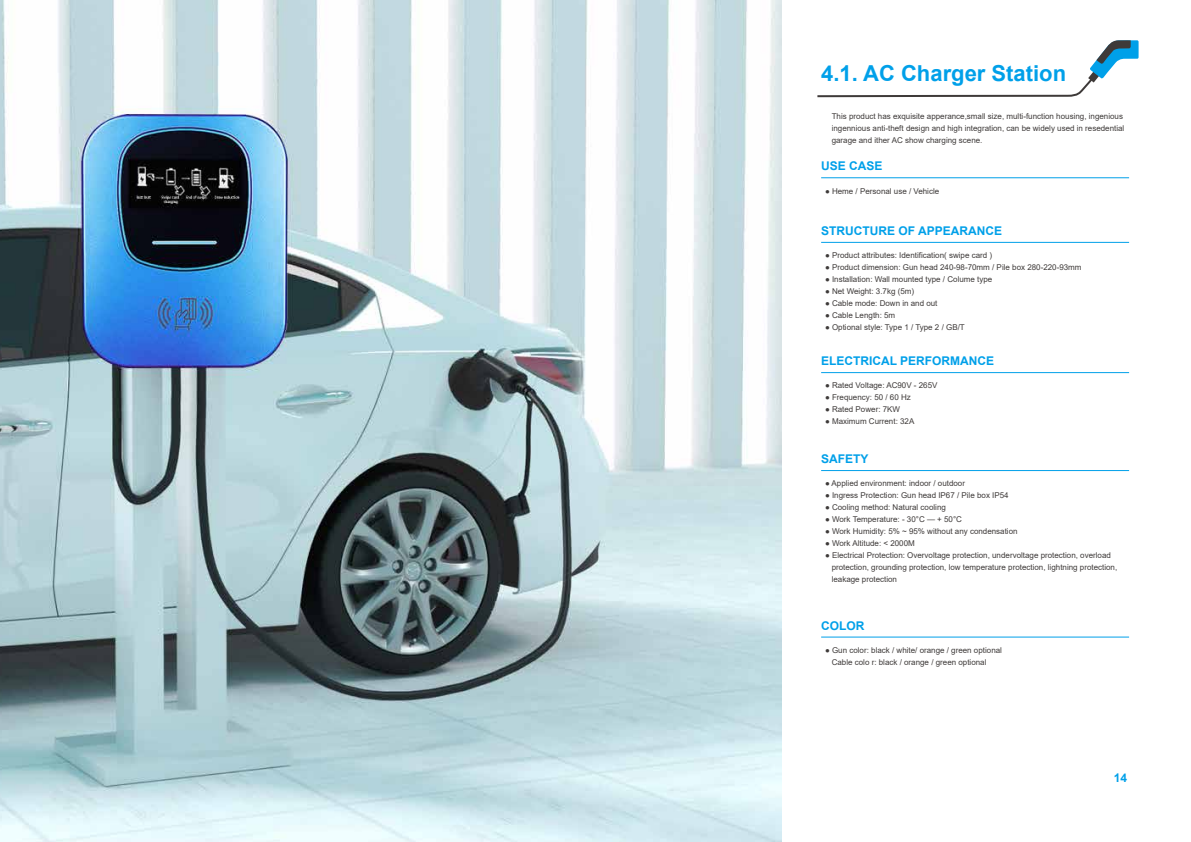
<style>
.page{position:relative;width:1191px;height:842px;background:#fff}
.page>*{position:absolute;margin:0;border:0;box-sizing:border-box;transform-origin:0 0}
.t1{font:700 22px "Arial";color:#00a0e9}
.t2{font:700 12px "Arial";color:#00a0e9}
.t3{font:8px/12px "Arial";color:#3e3a39}
</style>
<div class="page">
<img style="left:0;top:0;width:782px;height:842px">
<svg style="left:817px;top:40px;width:321px;height:58px"></svg>
<hr style="left:821px;top:177px;width:308px;height:1px;background:#00a0e9">
<hr style="left:821px;top:242px;width:308px;height:1px;background:#00a0e9">
<hr style="left:821px;top:372px;width:308px;height:1px;background:#00a0e9">
<hr style="left:821px;top:470px;width:308px;height:1px;background:#00a0e9">
<hr style="left:821px;top:636px;width:308px;height:1px;background:#00a0e9">
<h1 class="t1" style="left:821px;top:58px;width:246px">4.1. AC Charger Station</h1>
<p class="t3" style="left:831px;top:110px;width:294px">This product has exquisite apperance,small size, multi-function housing, ingenious ingennious anti-theft design and high integration, can be widely used in resedential garage and ither AC show charging scene.</p>
<h2 class="t2" style="left:821px;top:158px;width:63px">USE CASE</h2>
<p class="t3" style="left:825px;top:185px;width:116px">● Heme / Personal use / Vehicle</p>
<h2 class="t2" style="left:821px;top:222px;width:182px">STRUCTURE OF APPEARANCE</h2>
<p class="t3" style="left:825px;top:249px;width:169px">● Product attributes: Identification( swipe card )</p>
<p class="t3" style="left:825px;top:261px;width:258px">● Product dimension: Gun head 240-98-70mm / Pile box 280-220-93mm</p>
<p class="t3" style="left:825px;top:273px;width:169px">● Installation: Wall mounted type / Colume type</p>
<p class="t3" style="left:825px;top:285px;width:91px">● Net Weight: 3.7kg (5m)</p>
<p class="t3" style="left:825px;top:297px;width:114px">● Cable mode: Down in and out</p>
<p class="t3" style="left:825px;top:309px;width:72px">● Cable Length: 5m</p>
<p class="t3" style="left:825px;top:321px;width:141px">● Optional style: Type 1 / Type 2 / GB/T</p>
<h2 class="t2" style="left:821px;top:352px;width:175px">ELECTRICAL PERFORMANCE</h2>
<p class="t3" style="left:825px;top:380px;width:114px">● Rated Voltage: AC90V - 265V</p>
<p class="t3" style="left:825px;top:392px;width:87px">● Frequency: 50 / 60 Hz</p>
<p class="t3" style="left:825px;top:404px;width:77px">● Rated Power: 7KW</p>
<p class="t3" style="left:825px;top:416px;width:91px">● Maximum Current: 32A</p>
<h2 class="t2" style="left:821px;top:450px;width:49px">SAFETY</h2>
<p class="t3" style="left:825px;top:478px;width:142px">● Applied environment: indoor / outdoor</p>
<p class="t3" style="left:825px;top:490px;width:185px">● Ingress Protection: Gun head IP67 / Pile box IP54</p>
<p class="t3" style="left:825px;top:502px;width:122px">● Cooling method: Natural cooling</p>
<p class="t3" style="left:825px;top:514px;width:138px">● Work Temperature: - 30°C — + 50°C</p>
<p class="t3" style="left:825px;top:526px;width:194px">● Work Humidity: 5% ~ 95% without any condensation</p>
<p class="t3" style="left:825px;top:538px;width:91px">● Work Altitude: &lt; 2000M</p>
<p class="t3" style="left:831px;top:550px;width:287px;text-indent:-7px">● Electrical Protection: Overvoltage protection, undervoltage protection, overload protection, grounding protection, low temperature protection, lightning protection, leakage protection</p>
<h2 class="t2" style="left:821px;top:617px;width:45px">COLOR</h2>
<p class="t3" style="left:831px;top:644px;width:172px;text-indent:-7px">● Gun color: black / white/ orange / green optional<br>Cable colo r: black / orange / green optional</p>
<h2 class="t2" style="left:1113px;top:770px;width:15px">14</h2>
</div>
